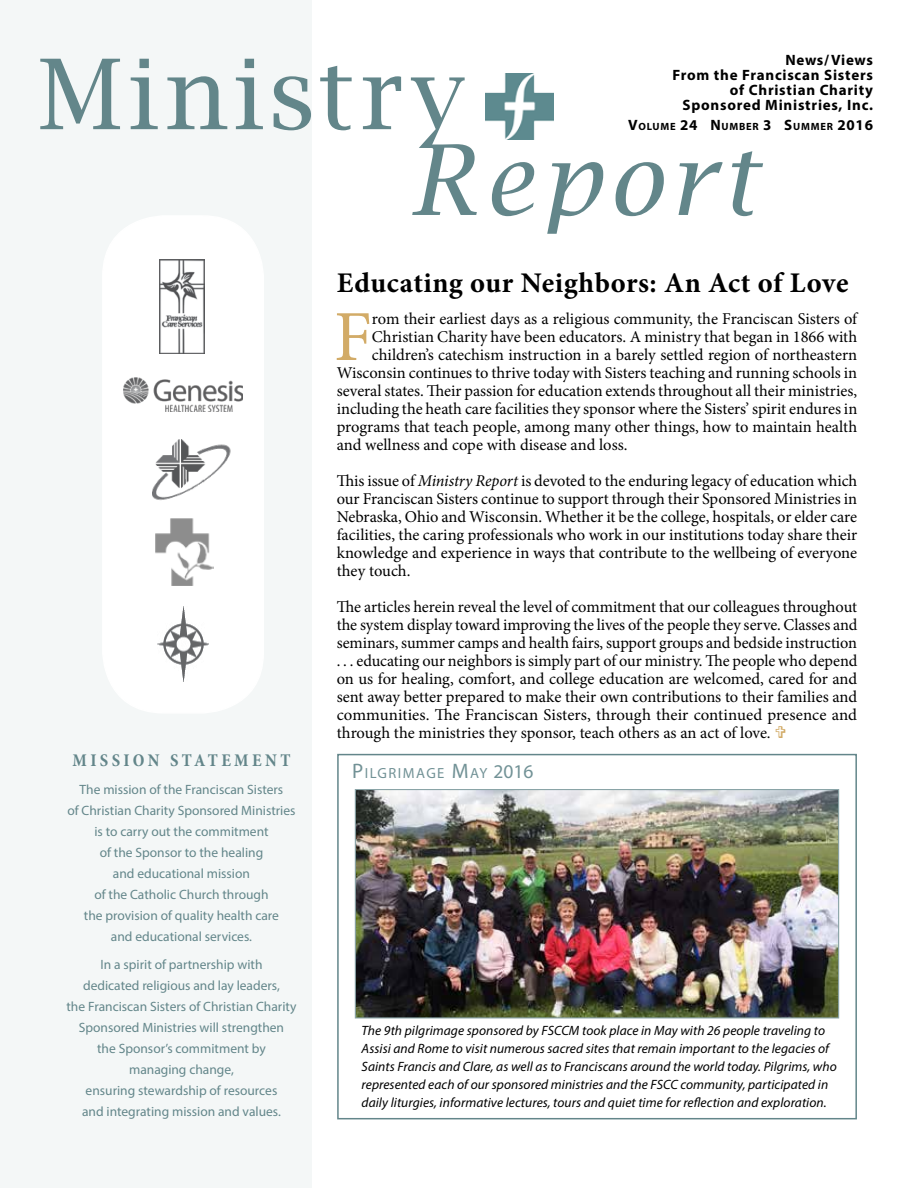
<style>
.page{position:relative;width:918px;height:1188px;background:#fff}
.page>*{position:absolute;margin:0;border:0;box-sizing:border-box;transform-origin:0 0}
.t1{font:97.5px "Lucida Bright";letter-spacing:.07em;color:#63868a}
.t2{font:italic 97.5px "Lucida Bright";letter-spacing:.07em;color:#63868a}
.t3{font:71.85px "Minion Pro";color:#d2ab67}
.t4{font:700 28.5px "Minion Pro";letter-spacing:.015em;color:#000}
.t5{font:700 condensed 18px "Minion Pro";letter-spacing:.19em;color:#63868a}
.t6{font:16.5px/18px "Minion Pro";color:#000;text-align:justify}
.t7{font:700 15px/15px "Myriad Pro";letter-spacing:.05em;color:#000;text-align:right}
.t8{font:14.7px "Myriad Pro";letter-spacing:.1em;color:#729296}
.t9{font:13.5px/21px "Myriad Pro";color:#63868a;text-align:center}
.t10{font:italic 13.5px/18px "Myriad Pro";letter-spacing:.005em;color:#000}
.t11{font:700 10.5px "Myriad Pro";letter-spacing:.07em;color:#000}
.s1{font-size:15px}
.s2{font-style:italic}
.s3{font-size:21px}
.s4{font-size:19.5px}
</style>
<div class="page">
<div style="left:0;top:0;width:312px;height:1188px;background:#f4f7f7"></div>
<img style="left:486px;top:74px;width:67px;height:65px">
<div style="left:103px;top:216px;width:160px;height:497px;background:#fff;border-radius:61px"></div>
<div style="left:102px;top:215px;width:162px;height:499px;border:2px solid #fff;border-radius:61px"></div>
<img style="left:160px;top:259px;width:44px;height:95px">
<img style="left:123px;top:378px;width:120px;height:34px">
<img style="left:152px;top:440px;width:79px;height:61px">
<img style="left:155px;top:518px;width:59px;height:68px">
<img style="left:157px;top:607px;width:52px;height:74px">
<img style="left:357px;top:791px;width:480px;height:225px">
<div style="left:355px;top:789px;width:484px;height:229px;border:1px solid #8aa4a7"></div>
<div style="left:337px;top:754px;width:520px;height:365px;border:2px solid #63868a"></div>
<p class="t7" style="left:672px;top:51px;width:202px">News/Views<br>From the Franciscan Sisters of Christian Charity<br>Sponsored Ministries, Inc.</p>
<h1 class="t1" style="left:38px;top:39px;width:428px">Ministry</h1>
<p class="t11" style="left:628px;top:120px;width:246px"><span class="s1">V</span>OLUME <span class="s1">24 N</span>UMBER <span class="s1">3 S</span>UMMER <span class="s1">2016</span></p>
<h1 class="t2" style="left:410px;top:124px;width:347px">Report</h1>
<p class="t5" style="left:73px;top:748px;width:219px">MISSION STATEMENT</p>
<p class="t9" style="left:67px;top:779px;width:230px">The mission of the Franciscan Sisters<br>of Christian Charity Sponsored Ministries is to carry out the commitment<br>of the Sponsor to the healing<br>and educational mission<br>of the Catholic Church through<br>the provision of quality health care<br>and educational services.</p>
<p class="t9" style="left:67px;top:954px;width:231px">In a spirit of partnership with<br>dedicated religious and lay leaders,<br>the Franciscan Sisters of Christian Charity Sponsored Ministries will strengthen<br>the Sponsor’s commitment by<br>managing change,<br>ensuring stewardship of resources<br>and integrating mission and values.</p>
<h3 class="t4" style="left:337px;top:263px;width:513px">Educating our Neighbors: An Act of Love</h3>
<h2 class="t3" style="left:334px;top:289px;width:40px">F</h2>
<p class="t6" style="left:372px;top:310px;width:487px">rom their earliest days as a religious community, the Franciscan Sisters of</p>
<p class="t6" style="left:372px;top:328px;width:487px">Christian Charity have been educators. A ministry that began in 1866 with</p>
<p class="t6" style="left:372px;top:346px;width:487px">children’s catechism instruction in a barely settled region of northeastern</p>
<p class="t6" style="left:337px;top:364px;width:522px">Wisconsin continues to thrive today with Sisters teaching and running schools in</p>
<p class="t6" style="left:337px;top:382px;width:522px">several states. Their passion for education extends throughout all their ministries,</p>
<p class="t6" style="left:337px;top:400px;width:522px">including the heath care facilities they sponsor where the Sisters’ spirit endures in</p>
<p class="t6" style="left:337px;top:418px;width:522px">programs that teach people, among many other things, how to maintain health</p>
<p class="t6" style="left:337px;top:436px;width:292px">and wellness and cope with disease and loss.</p>
<p class="t6" style="left:337px;top:472px;width:522px">This issue of <span class="s2">Ministry Report</span> is devoted to the enduring legacy of education which our Franciscan Sisters continue to support through their Sponsored Ministries in Nebraska, Ohio and Wisconsin. Whether it be the college, hospitals, or elder care facilities, the caring professionals who work in our institutions today share their knowledge and experience in ways that contribute to the wellbeing of everyone they touch.</p>
<p class="t6" style="left:337px;top:598px;width:522px">The articles herein reveal the level of commitment that our colleagues throughout the system display toward improving the lives of the people they serve. Classes and seminars, summer camps and health fairs, support groups and bedside instruction . . . educating our neighbors is simply part of our ministry. The people who depend on us for healing, comfort, and college education are welcomed, cared for and sent away better prepared to make their own contributions to their families and communities. The Franciscan Sisters, through their continued presence and through the ministries they sponsor, teach others as an act of love.</p>
<p class="t8" style="left:352px;top:764px;width:183px"><span class="s3">P</span>ILGRIMAGE <span class="s3">M</span>AY <span class="s4">2016</span></p>
<p class="t10" style="left:362px;top:1021px;width:477px">The 9th pilgrimage sponsored by FSCCM took place in May with 26 people traveling to Assisi and Rome to visit numerous sacred sites that remain important to the legacies of Saints Francis and Clare, as well as to Franciscans around the world today. Pilgrims, who represented each of our sponsored ministries and the FSCC community, participated in daily liturgies, informative lectures, tours and quiet time for reflection and exploration.</p>
</div>
